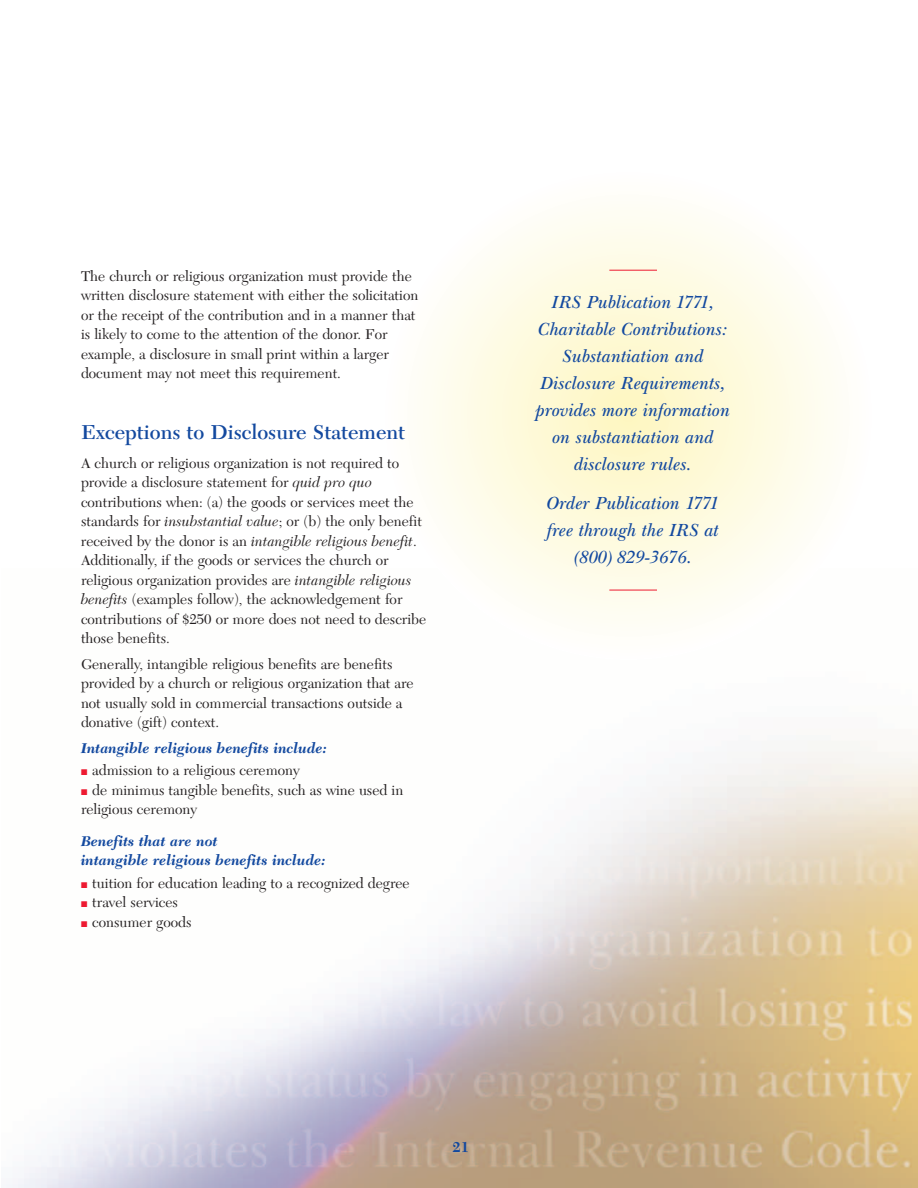
<style>
.page{position:relative;width:918px;height:1188px;background:#fff}
.page>*{position:absolute;margin:0;border:0;box-sizing:border-box;transform-origin:0 0}
.t1{font:600 21px "New Caledonia";color:#13499f}
.t2{font:italic 600 18px/27px "New Baskerville IT Cby BT";color:#13499f;text-align:center}
.t3{font:700 15px "New Caledonia";color:#13499f}
.t4{font:14.85px/19.5px "New Caledonia";color:#231f20}
.t5{font:italic 700 14.85px/19.5px "New Caledonia";color:#13499f}
.s1{font-style:italic}
.s2{color:#ed1a31}
</style>
<div class="page">
<img style="left:7px;top:741px;width:911px;height:447px">
<svg style="left:420px;top:207px;width:417px;height:417px"></svg>
<svg style="left:423px;top:211px;width:410px;height:410px"></svg>
<svg style="left:426px;top:214px;width:404px;height:403px"></svg>
<div style="left:430px;top:217px;width:397px;height:397px;background:#fefdf2;border-radius:50%"></div>
<div style="left:445px;top:233px;width:366px;height:366px;background:#fefcee;border-radius:50%"></div>
<div style="left:461px;top:248px;width:335px;height:335px;background:#fefcea;border-radius:50%"></div>
<div style="left:474px;top:261px;width:309px;height:309px;background:#fefbe6;border-radius:50%"></div>
<div style="left:490px;top:277px;width:277px;height:277px;background:#fefbe2;border-radius:50%"></div>
<div style="left:505px;top:293px;width:246px;height:246px;background:#fefade;border-radius:50%"></div>
<div style="left:521px;top:308px;width:215px;height:215px;background:#fefada;border-radius:50%"></div>
<div style="left:537px;top:324px;width:183px;height:183px;background:#fef9d6;border-radius:50%"></div>
<div style="left:553px;top:340px;width:151px;height:151px;background:#fef9d2;border-radius:50%"></div>
<div style="left:568px;top:356px;width:120px;height:120px;background:#fef8ce;border-radius:50%"></div>
<div style="left:587px;top:375px;width:82px;height:82px;background:#fef7c9;border-radius:50%"></div>
<div style="left:603px;top:390px;width:51px;height:51px;background:#fef7c5;border-radius:50%"></div>
<div style="left:622px;top:409px;width:13px;height:13px;background:#fef6c1;border-radius:50%"></div>
<hr style="left:609px;top:270px;width:48px;height:1px;background:#ed1a31">
<hr style="left:609px;top:590px;width:48px;height:1px;background:#ed1a31">
<p class="t4" style="left:81px;top:268px;width:339px">The church or religious organization must provide the written disclosure statement with either the solicitation or the receipt of the contribution and in a manner that is likely to come to the attention of the donor. For example, a disclosure in small print within a larger document may not meet this requirement.</p>
<h1 class="t1" style="left:81px;top:424px;width:326px">Exceptions to Disclosure Statement</h1>
<p class="t4" style="left:81px;top:455px;width:347px">A church or religious organization is not required to provide a disclosure statement for <span class="s1">quid pro quo </span>contributions when: (a) the goods or services meet the standards for <span class="s1">insubstantial value</span>; or (b) the only benefit received by the donor is an <span class="s1">intangible religious benefit</span>.<br>Additionally, if the goods or services the church or religious organization provides are <span class="s1">intangible religious benefits</span> (examples follow), the acknowledgement for contributions of $250 or more does not need to describe those benefits.</p>
<p class="t4" style="left:81px;top:656px;width:334px">Generally, intangible religious benefits are benefits provided by a church or religious organization that are not usually sold in commercial transactions outside a donative (gift) context.</p>
<p class="t5" style="left:81px;top:740px;width:248px">Intangible religious benefits include:</p>
<p class="t4" style="left:81px;top:762px;width:220px"><span class="s2">■</span> admission to a religious ceremony</p>
<p class="t4" style="left:81px;top:782px;width:324px"><span class="s2">■</span> de minimus tangible benefits, such as wine used in religious ceremony</p>
<p class="t5" style="left:81px;top:833px;width:246px">Benefits that are not<br>intangible religious benefits include:</p>
<p class="t4" style="left:81px;top:875px;width:330px"><span class="s2">■</span> tuition for education leading to a recognized degree</p>
<p class="t4" style="left:81px;top:894px;width:99px"><span class="s2">■</span> travel services</p>
<p class="t4" style="left:81px;top:914px;width:112px"><span class="s2">■</span> consumer goods</p>
<p class="t2" style="left:536px;top:290px;width:196px">IRS Publication 1771,<br>Charitable Contributions:<br>Substantiation and<br>Disclosure Requirements, provides more information on substantiation and disclosure rules.</p>
<p class="t2" style="left:547px;top:491px;width:174px">Order Publication 1771 free through the IRS at (800) 829-3676.</p>
<p class="t3" style="left:452px;top:1140px;width:18px">21</p>
</div>
